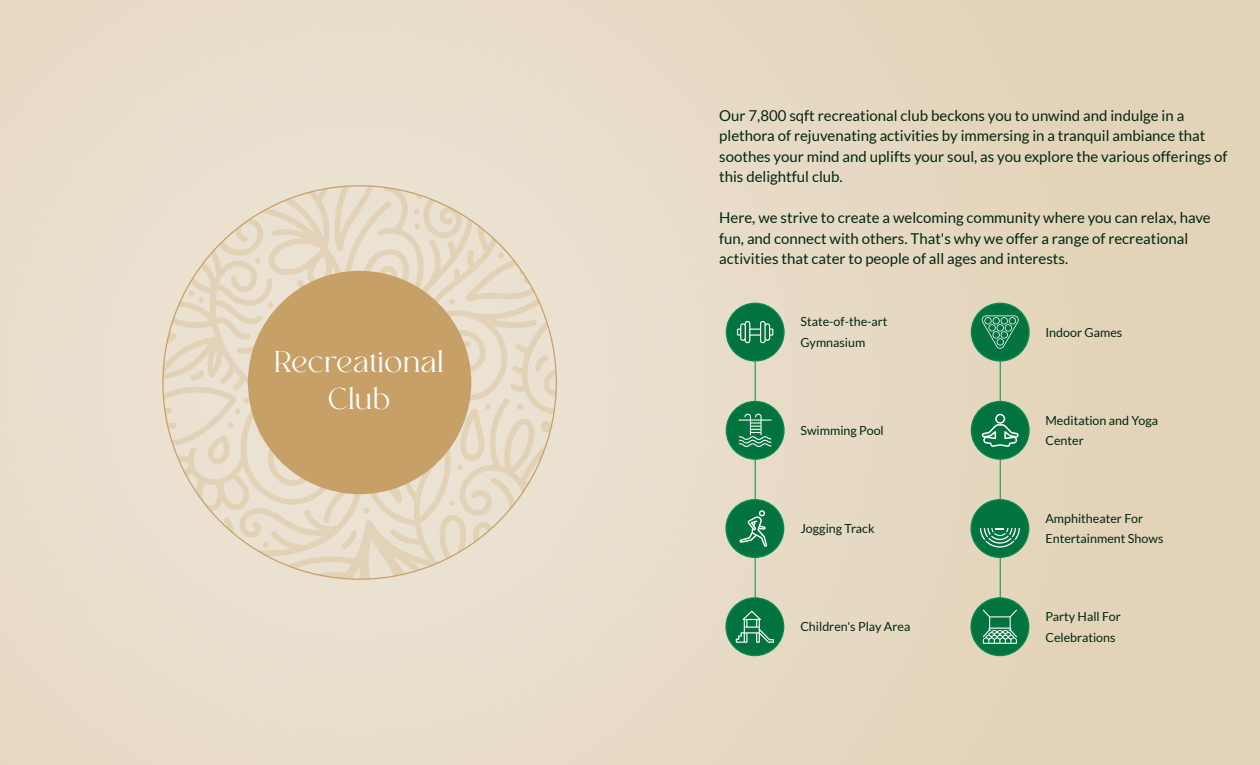
<style>
.page{position:relative;width:1260px;height:765px;background:#fff}
.page>*{position:absolute;margin:0;border:0;box-sizing:border-box;transform-origin:0 0}
.t1{font:30px/37.5px "NT Fabulous";letter-spacing:.03em;color:#fff;text-align:center}
.t2{font:15px/20.5px "Lato";color:#012611}
.t3{font:12.5px/20.5px "Lato";color:#012611}
</style>
<div class="page">
<div style="left:0;top:0;width:1260px;height:765px;background:linear-gradient(to right,#ebe1d2,#e3d4b9)"></div>
<svg style="left:163px;top:186px;width:393px;height:393px;background:#e7dcc9"></svg>
<div style="left:248px;top:271px;width:223px;height:223px;background:#c7a067;border-radius:50%"></div>
<div style="left:726px;top:303px;width:58px;height:58px;background:#02733e;border-radius:50%"></div>
<div style="left:726px;top:303px;width:59px;height:59px;border:1px solid #038c4c;border-radius:50%"></div>
<hr style="left:755px;top:361px;width:1px;height:237px;background:#038c4c">
<div style="left:726px;top:500px;width:58px;height:57px;background:#02733e;border-radius:50%"></div>
<div style="left:725px;top:499px;width:59px;height:59px;border:1px solid #038c4c;border-radius:50%"></div>
<div style="left:726px;top:598px;width:58px;height:58px;background:#02733e;border-radius:50%"></div>
<div style="left:725px;top:597px;width:59px;height:59px;border:1px solid #038c4c;border-radius:50%"></div>
<div style="left:971px;top:303px;width:58px;height:58px;background:#02733e;border-radius:50%"></div>
<div style="left:971px;top:303px;width:59px;height:59px;border:1px solid #038c4c;border-radius:50%"></div>
<hr style="left:1000px;top:361px;width:1px;height:237px;background:#038c4c">
<div style="left:971px;top:598px;width:58px;height:58px;background:#02733e;border-radius:50%"></div>
<div style="left:970px;top:597px;width:59px;height:59px;border:1px solid #038c4c;border-radius:50%"></div>
<div style="left:971px;top:402px;width:58px;height:57px;background:#02733e;border-radius:50%"></div>
<div style="left:971px;top:401px;width:59px;height:59px;border:1px solid #038c4c;border-radius:50%"></div>
<svg style="left:982px;top:414px;width:37px;height:33px"></svg>
<svg style="left:740px;top:510px;width:27px;height:37px"></svg>
<div style="left:971px;top:500px;width:58px;height:57px;background:#02733e;border-radius:50%"></div>
<div style="left:970px;top:499px;width:59px;height:59px;border:1px solid #038c4c;border-radius:50%"></div>
<svg style="left:980px;top:528px;width:40px;height:20px"></svg>
<div style="left:726px;top:402px;width:58px;height:57px;background:#02733e;border-radius:50%"></div>
<div style="left:726px;top:401px;width:59px;height:59px;border:1px solid #038c4c;border-radius:50%"></div>
<svg style="left:739px;top:414px;width:33px;height:33px"></svg>
<svg style="left:737px;top:321px;width:36px;height:22px"></svg>
<svg style="left:736px;top:611px;width:38px;height:32px"></svg>
<svg style="left:982px;top:315px;width:37px;height:34px"></svg>
<svg style="left:983px;top:610px;width:34px;height:34px"></svg>
<h1 class="t1" style="left:275px;top:344px;width:170px">Recreational<br>Club</h1>
<p class="t2" style="left:719px;top:105px;width:510px">Our 7,800 sqft recreational club beckons you to unwind and indulge in a plethora of rejuvenating activities by immersing in a tranquil ambiance that soothes your mind and uplifts your soul, as you explore the various offerings of this delightful club.</p>
<p class="t2" style="left:719px;top:207px;width:493px">Here, we strive to create a welcoming community where you can relax, have fun, and connect with others. That's why we offer a range of recreational activities that cater to people of all ages and interests.</p>
<p class="t3" style="left:800px;top:312px;width:89px">State-of-the-art<br>Gymnasium</p>
<p class="t3" style="left:800px;top:420px;width:85px">Swimming Pool</p>
<p class="t3" style="left:800px;top:518px;width:76px">Jogging Track</p>
<p class="t3" style="left:800px;top:616px;width:111px">Children's Play Area</p>
<p class="t3" style="left:1045px;top:322px;width:78px">Indoor Games</p>
<p class="t3" style="left:1045px;top:410px;width:114px">Meditation and Yoga<br>Center</p>
<p class="t3" style="left:1045px;top:508px;width:119px">Amphitheater For<br>Entertainment Shows</p>
<p class="t3" style="left:1045px;top:606px;width:77px">Party Hall For<br>Celebrations</p>
</div>
